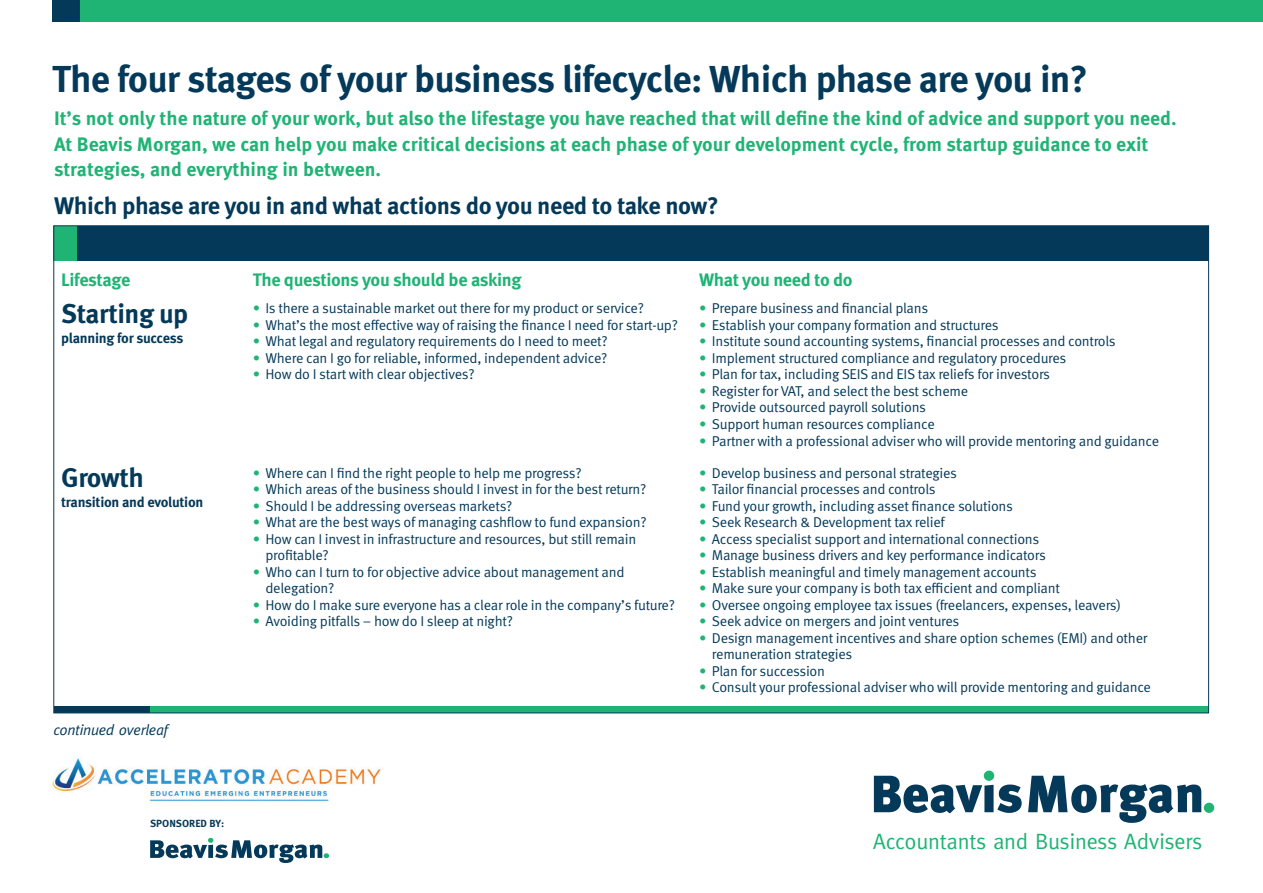
<style>
.page{position:relative;width:1263px;height:893px;background:#fff}
.page>*{position:absolute;margin:0;border:0;box-sizing:border-box;transform-origin:0 0}
.t1{font:700 37.5px "Meta Pro";letter-spacing:-.025em;color:#043959}
.t2{font:700 27px "Meta Pro";letter-spacing:-.02em;color:#043959}
.t3{font:700 24px "Meta Pro";letter-spacing:-.02em;color:#043959}
.t4{font:22.2px "Meta";letter-spacing:-.005em;color:#1fb374}
.t5{font:700 19.5px/25.5px "Meta Pro";color:#1fb374}
.t6{font:700 18px "Meta Pro";letter-spacing:-.02em;color:#1fb374}
.t7{font:italic 15px "Meta";letter-spacing:-.02em;color:#043959}
.t8{font:14.25px/16.5px "Meta Pro Norm";letter-spacing:-.02em;color:#043959}
.t9{font:700 14.25px "Meta Pro";letter-spacing:-.02em;color:#043959}
.t10{font:700 10.35px "Meta Pro";color:#043959}
.s1{color:#1fb374}
</style>
<div class="page">
<div style="left:73px;top:0;width:1190px;height:21px;background:#1fb374"></div>
<div style="left:52px;top:0;width:28px;height:21px;background:#043959"></div>
<div style="left:77px;top:226px;width:1132px;height:34px;background:#043959"></div>
<div style="left:53px;top:226px;width:24px;height:34px;background:#1fb374"></div>
<div style="left:54px;top:706px;width:96px;height:7px;background:#043959"></div>
<div style="left:150px;top:706px;width:1059px;height:7px;background:#1fb374"></div>
<svg style="left:874px;top:776px;width:327px;height:47px"></svg>
<div style="left:984px;top:771px;width:10px;height:10px;background:#1fb374;border-radius:50%"></div>
<div style="left:1204px;top:803px;width:10px;height:10px;background:#1fb374;border-radius:50%"></div>
<img style="left:52px;top:758px;width:329px;height:44px">
<svg style="left:150px;top:838px;width:179px;height:25px"></svg>
<h1 class="t1" style="left:52px;top:50px;width:1037px">The four stages of your business lifecycle: Which phase are you in?</h1>
<p class="t5" style="left:54px;top:104px;width:1124px">It’s not only the nature of your work, but also the lifestage you have reached that will define the kind of advice and support you need.<br>At Beavis Morgan, we can help you make critical decisions at each phase of your development cycle, from startup guidance to exit strategies, and everything in between.</p>
<h3 class="t3" style="left:54px;top:187px;width:666px">Which phase are you in and what actions do you need to take now?</h3>
<p class="t6" style="left:61px;top:265px;width:71px">Lifestage</p>
<p class="t6" style="left:253px;top:265px;width:270px">The questions you should be asking</p>
<p class="t6" style="left:699px;top:265px;width:155px">What you need to do</p>
<h2 class="t2" style="left:61px;top:293px;width:129px">Starting up</h2>
<p class="t9" style="left:61px;top:326px;width:124px">planning for success</p>
<p class="t8" style="left:253px;top:299px;width:393px"><span class="s1">•</span> Is there a sustainable market out there for my product or service?</p>
<p class="t8" style="left:253px;top:316px;width:427px"><span class="s1">•</span> What’s the most effective way of raising the finance I need for start-up?</p>
<p class="t8" style="left:253px;top:332px;width:357px"><span class="s1">•</span> What legal and regulatory requirements do I need to meet?</p>
<p class="t8" style="left:253px;top:349px;width:356px"><span class="s1">•</span> Where can I go for reliable, informed, independent advice?</p>
<p class="t8" style="left:253px;top:365px;width:223px"><span class="s1">•</span> How do I start with clear objectives?</p>
<p class="t8" style="left:699px;top:299px;width:231px"><span class="s1">•</span> Prepare business and financial plans</p>
<p class="t8" style="left:699px;top:316px;width:301px"><span class="s1">•</span> Establish your company formation and structures</p>
<p class="t8" style="left:699px;top:332px;width:418px"><span class="s1">•</span> Institute sound accounting systems, financial processes and controls</p>
<p class="t8" style="left:699px;top:349px;width:369px"><span class="s1">•</span> Implement structured compliance and regulatory procedures</p>
<p class="t8" style="left:699px;top:365px;width:352px"><span class="s1">•</span> Plan for tax, including SEIS and EIS tax reliefs for investors</p>
<p class="t8" style="left:699px;top:382px;width:271px"><span class="s1">•</span> Register for VAT, and select the best scheme</p>
<p class="t8" style="left:699px;top:398px;width:228px"><span class="s1">•</span> Provide outsourced payroll solutions</p>
<p class="t8" style="left:699px;top:415px;width:237px"><span class="s1">•</span> Support human resources compliance</p>
<p class="t8" style="left:699px;top:431px;width:461px"><span class="s1">•</span> Partner with a professional adviser who will provide mentoring and guidance</p>
<h2 class="t2" style="left:61px;top:457px;width:84px">Growth</h2>
<p class="t9" style="left:61px;top:490px;width:144px">transition and evolution</p>
<p class="t7" style="left:53px;top:721px;width:116px">continued overleaf</p>
<p class="t8" style="left:253px;top:463px;width:330px"><span class="s1">•</span> Where can I find the right people to help me progress?</p>
<p class="t8" style="left:253px;top:480px;width:395px"><span class="s1">•</span> Which areas of the business should I invest in for the best return?</p>
<p class="t8" style="left:253px;top:496px;width:261px"><span class="s1">•</span> Should I be addressing overseas markets?</p>
<p class="t8" style="left:253px;top:513px;width:395px"><span class="s1">•</span> What are the best ways of managing cashflow to fund expansion?</p>
<p class="t8" style="left:265px;top:529px;width:372px;text-indent:-13px"><span class="s1">•</span> How can I invest in infrastructure and resources, but still remain profitable?</p>
<p class="t8" style="left:265px;top:562px;width:361px;text-indent:-13px"><span class="s1">•</span> Who can I turn to for objective advice about management and delegation?</p>
<p class="t8" style="left:253px;top:595px;width:424px"><span class="s1">•</span> How do I make sure everyone has a clear role in the company’s future?</p>
<p class="t8" style="left:253px;top:612px;width:262px"><span class="s1">•</span> Avoiding pitfalls – how do I sleep at night?</p>
<p class="t8" style="left:699px;top:463px;width:259px"><span class="s1">•</span> Develop business and personal strategies</p>
<p class="t8" style="left:699px;top:480px;width:238px"><span class="s1">•</span> Tailor financial processes and controls</p>
<p class="t8" style="left:699px;top:496px;width:315px"><span class="s1">•</span> Fund your growth, including asset finance solutions</p>
<p class="t8" style="left:699px;top:513px;width:247px"><span class="s1">•</span> Seek Research &amp; Development tax relief</p>
<p class="t8" style="left:699px;top:529px;width:342px"><span class="s1">•</span> Access specialist support and international connections</p>
<p class="t8" style="left:699px;top:546px;width:348px"><span class="s1">•</span> Manage business drivers and key performance indicators</p>
<p class="t8" style="left:699px;top:562px;width:339px"><span class="s1">•</span> Establish meaningful and timely management accounts</p>
<p class="t8" style="left:699px;top:579px;width:362px"><span class="s1">•</span> Make sure your company is both tax efficient and compliant</p>
<p class="t8" style="left:699px;top:595px;width:423px"><span class="s1">•</span> Oversee ongoing employee tax issues (freelancers, expenses, leavers)</p>
<p class="t8" style="left:699px;top:612px;width:262px"><span class="s1">•</span> Seek advice on mergers and joint ventures</p>
<p class="t8" style="left:712px;top:628px;width:437px;text-indent:-13px"><span class="s1">•</span> Design management incentives and share option schemes (EMI) and other remuneration strategies</p>
<p class="t8" style="left:699px;top:661px;width:127px"><span class="s1">•</span> Plan for succession</p>
<p class="t8" style="left:699px;top:678px;width:453px"><span class="s1">•</span> Consult your professional adviser who will provide mentoring and guidance</p>
<p class="t10" style="left:150px;top:815px;width:76px">SPONSORED BY:</p>
<h3 class="t4" style="left:873px;top:828px;width:331px">Accountants and Business Advisers</h3>
</div>
